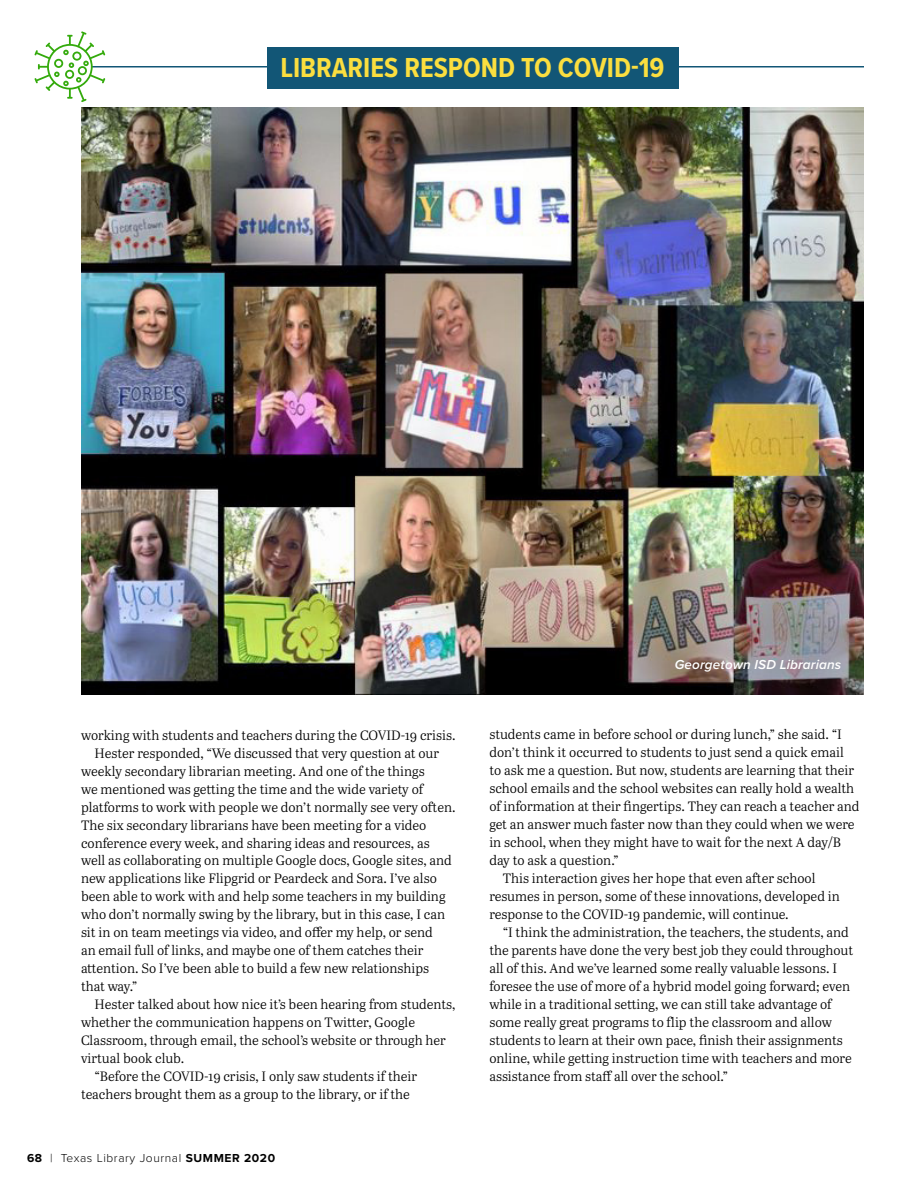
<style>
.page{position:relative;width:918px;height:1188px;background:#fff}
.page>*{position:absolute;margin:0;border:0;box-sizing:border-box;transform-origin:0 0}
.t1{font:700 28.5px "Proxima Nova Cond";color:#fbde3f}
.t2{font:13.5px "Abril Text Lt";color:#000}
.t3{font:italic 600 13.5px "Proxima Nova";letter-spacing:.01em;color:#fff}
.t4{font:300 12px "Proxima Nova";letter-spacing:.05em;color:#000}
.s1{font-weight:700}
</style>
<div class="page">
<img style="left:81px;top:107px;width:783px;height:587px">
<hr style="left:81px;top:66px;width:783px;height:2px;background:#125676">
<div style="left:267px;top:47px;width:411px;height:42px;background:#125676"></div>
<svg style="left:34px;top:31px;width:71px;height:71px"></svg>
<h1 class="t1" style="left:280px;top:46px;width:386px">LIBRARIES RESPOND TO COVID-19</h1>
<p class="t3" style="left:675px;top:655px;width:168px">Georgetown ISD Librarians</p>
<p class="t2" style="left:81px;top:725px;width:376px">working with students and teachers during the COVID-19 crisis.</p>
<p class="t2" style="left:94px;top:743px;width:346px">Hester responded, “We discussed that very question at our</p>
<p class="t2" style="left:81px;top:761px;width:345px">weekly secondary librarian meeting. And one of the things</p>
<p class="t2" style="left:81px;top:779px;width:344px">we mentioned was getting the time and the wide variety of</p>
<p class="t2" style="left:81px;top:797px;width:376px">platforms to work with people we don’t normally see very often.</p>
<p class="t2" style="left:81px;top:815px;width:347px">The six secondary librarians have been meeting for a video</p>
<p class="t2" style="left:81px;top:833px;width:350px">conference every week, and sharing ideas and resources, as</p>
<p class="t2" style="left:81px;top:851px;width:372px">well as collaborating on multiple Google docs, Google sites, and</p>
<p class="t2" style="left:81px;top:869px;width:357px">new applications like Flipgrid or Peardeck and Sora. I’ve also</p>
<p class="t2" style="left:81px;top:887px;width:366px">been able to work with and help some teachers in my building</p>
<p class="t2" style="left:81px;top:905px;width:366px">who don’t normally swing by the library, but in this case, I can</p>
<p class="t2" style="left:81px;top:923px;width:353px">sit in on team meetings via video, and offer my help, or send</p>
<p class="t2" style="left:81px;top:941px;width:344px">an email full of links, and maybe one of them catches their</p>
<p class="t2" style="left:81px;top:959px;width:350px">attention. So I’ve been able to build a few new relationships</p>
<p class="t2" style="left:81px;top:977px;width:58px">that way.”</p>
<p class="t2" style="left:94px;top:995px;width:362px">Hester talked about how nice it’s been hearing from students,</p>
<p class="t2" style="left:81px;top:1013px;width:336px">whether the communication happens on Twitter, Google</p>
<p class="t2" style="left:81px;top:1031px;width:366px">Classroom, through email, the school’s website or through her</p>
<p class="t2" style="left:81px;top:1049px;width:105px">virtual book club.</p>
<p class="t2" style="left:94px;top:1067px;width:324px">“Before the COVID-19 crisis, I only saw students if their</p>
<p class="t2" style="left:81px;top:1085px;width:330px">teachers brought them as a group to the library, or if the</p>
<p class="t4" style="left:27px;top:1149px;width:250px"><span class="s1">68</span> | Texas Library Journal <span class="s1">SUMMER 2020</span></p>
<p class="t2" style="left:489px;top:725px;width:354px">students came in before school or during lunch,” she said. “I</p>
<p class="t2" style="left:489px;top:743px;width:356px">don’t think it occurred to students to just send a quick email</p>
<p class="t2" style="left:489px;top:761px;width:366px">to ask me a question. But now, students are learning that their</p>
<p class="t2" style="left:489px;top:779px;width:366px">school emails and the school websites can really hold a wealth</p>
<p class="t2" style="left:489px;top:797px;width:372px">of information at their fingertips. They can reach a teacher and</p>
<p class="t2" style="left:489px;top:815px;width:367px">get an answer much faster now than they could when we were</p>
<p class="t2" style="left:489px;top:833px;width:353px">in school, when they might have to wait for the next A day/B</p>
<p class="t2" style="left:489px;top:851px;width:131px">day to ask a question.”</p>
<p class="t2" style="left:503px;top:869px;width:314px">This interaction gives her hope that even after school</p>
<p class="t2" style="left:489px;top:887px;width:352px">resumes in person, some of these innovations, developed in</p>
<p class="t2" style="left:489px;top:905px;width:301px">response to the COVID-19 pandemic, will continue.</p>
<p class="t2" style="left:503px;top:923px;width:347px">“I think the administration, the teachers, the students, and</p>
<p class="t2" style="left:489px;top:941px;width:365px">the parents have done the very best job they could throughout</p>
<p class="t2" style="left:489px;top:959px;width:349px">all of this. And we’ve learned some really valuable lessons. I</p>
<p class="t2" style="left:489px;top:977px;width:362px">foresee the use of more of a hybrid model going forward; even</p>
<p class="t2" style="left:489px;top:995px;width:344px">while in a traditional setting, we can still take advantage of</p>
<p class="t2" style="left:489px;top:1013px;width:344px">some really great programs to flip the classroom and allow</p>
<p class="t2" style="left:489px;top:1031px;width:355px">students to learn at their own pace, finish their assignments</p>
<p class="t2" style="left:489px;top:1049px;width:364px">online, while getting instruction time with teachers and more</p>
<p class="t2" style="left:489px;top:1067px;width:240px">assistance from staff all over the school.”</p>
</div>
